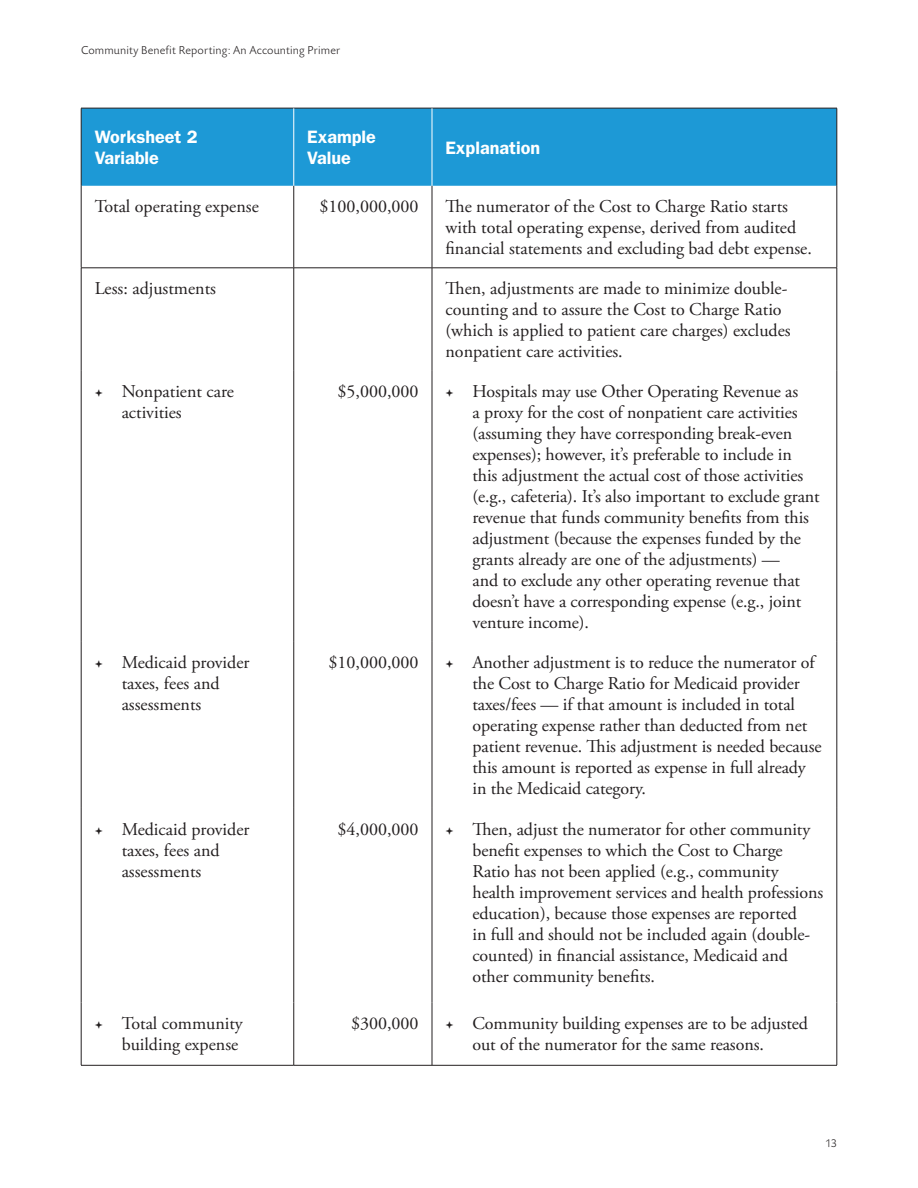
<style>
.page{position:relative;width:918px;height:1188px;background:#fff}
.page>*{position:absolute;margin:0;border:0;box-sizing:border-box;transform-origin:0 0}
.Bullets{font:18px/21px "Adobe Garamond Pro";letter-spacing:-.005em;color:#231f20}
.Body{font:18px/21px "Adobe Garamond Pro";color:#231f20}
.t1{font:600 18px/21.6px "Franklin Gothic";color:#fff}
.t2{font:300 12px "Today SB";letter-spacing:.01em;color:#231f20}
</style>
<div class="page">
<div style="left:82px;top:109px;width:755px;height:77px;background:#1d99d6"></div>
<hr style="left:81px;top:108px;width:213px;height:1px;background:#231f20">
<hr style="left:81px;top:108px;width:1px;height:78px;background:#231f20">
<hr style="left:294px;top:108px;width:138px;height:1px;background:#231f20">
<hr style="left:432px;top:108px;width:405px;height:1px;background:#231f20">
<hr style="left:837px;top:108px;width:1px;height:78px;background:#231f20">
<hr style="left:81px;top:186px;width:1px;height:82px;background:#231f20">
<hr style="left:294px;top:186px;width:1px;height:82px;background:#231f20">
<hr style="left:432px;top:186px;width:1px;height:82px;background:#231f20">
<hr style="left:837px;top:186px;width:1px;height:82px;background:#231f20">
<hr style="left:81px;top:268px;width:213px;height:1px;background:#231f20">
<hr style="left:81px;top:268px;width:1px;height:103px;background:#231f20">
<hr style="left:294px;top:268px;width:138px;height:1px;background:#231f20">
<hr style="left:294px;top:268px;width:1px;height:103px;background:#231f20">
<hr style="left:432px;top:268px;width:405px;height:1px;background:#231f20">
<hr style="left:432px;top:268px;width:1px;height:103px;background:#231f20">
<hr style="left:837px;top:268px;width:1px;height:103px;background:#231f20">
<hr style="left:81px;top:371px;width:1px;height:271px;background:#231f20">
<hr style="left:294px;top:371px;width:1px;height:271px;background:#231f20">
<hr style="left:432px;top:371px;width:1px;height:271px;background:#231f20">
<hr style="left:837px;top:371px;width:1px;height:271px;background:#231f20">
<hr style="left:81px;top:642px;width:1px;height:166px;background:#231f20">
<hr style="left:294px;top:642px;width:1px;height:166px;background:#231f20">
<hr style="left:432px;top:642px;width:1px;height:166px;background:#231f20">
<hr style="left:837px;top:642px;width:1px;height:166px;background:#231f20">
<hr style="left:81px;top:808px;width:1px;height:194px;background:#231f20">
<hr style="left:294px;top:808px;width:1px;height:194px;background:#231f20">
<hr style="left:432px;top:808px;width:1px;height:194px;background:#231f20">
<hr style="left:837px;top:808px;width:1px;height:194px;background:#231f20">
<hr style="left:81px;top:1002px;width:1px;height:63px;background:#231f20">
<hr style="left:294px;top:1002px;width:1px;height:63px;background:#231f20">
<hr style="left:432px;top:1002px;width:1px;height:63px;background:#231f20">
<hr style="left:837px;top:1002px;width:1px;height:63px;background:#231f20">
<hr style="left:81px;top:1065px;width:213px;height:1px;background:#231f20">
<hr style="left:294px;top:1065px;width:138px;height:1px;background:#231f20">
<hr style="left:432px;top:1065px;width:405px;height:1px;background:#231f20">
<hr style="left:294px;top:108px;width:1px;height:78px;background:#fff">
<hr style="left:432px;top:108px;width:1px;height:78px;background:#fff">
<p class="t2" style="left:81px;top:44px;width:261px">Community Benefit Reporting: An Accounting Primer</p>
<p class="t1" style="left:95px;top:126px;width:104px">Worksheet 2<br>Variable</p>
<p class="t1" style="left:307px;top:126px;width:70px">Example<br>Value</p>
<p class="t1" style="left:446px;top:137px;width:96px">Explanation</p>
<p class="Body" style="left:95px;top:197px;width:166px">Total operating expense</p>
<p class="Body" style="left:320px;top:197px;width:100px">$100,000,000</p>
<p class="Body" style="left:446px;top:197px;width:368px">The numerator of the Cost to Charge Ratio starts with total operating expense, derived from audited financial statements and excluding bad debt expense.</p>
<p class="Body" style="left:95px;top:279px;width:123px">Less: adjustments</p>
<p class="Body" style="left:446px;top:279px;width:347px">Then, adjustments are made to minimize double&shy;counting and to assure the Cost to Charge Ratio (which is applied to patient care charges) excludes nonpatient care activities.</p>
<p class="Bullets" style="left:122px;top:382px;width:114px;text-indent:-27px">❖ Nonpatient care activities</p>
<p class="Body" style="left:338px;top:382px;width:82px">$5,000,000</p>
<p class="Bullets" style="left:472px;top:382px;width:349px;text-indent:-27px">❖ Hospitals may use Other Operating Revenue as<br>a proxy for the cost of nonpatient care activities (assuming they have corresponding break-even expenses); however, it’s preferable to include in this adjustment the actual cost of those activities (e.g., cafeteria). It’s also important to exclude grant revenue that funds community benefits from this adjustment (because the expenses funded by the grants already are one of the adjustments) —<br>and to exclude any other operating revenue that doesn’t have a corresponding expense (e.g., joint venture income).</p>
<p class="Bullets" style="left:122px;top:653px;width:129px;text-indent:-27px">❖ Medicaid provider taxes, fees and assessments</p>
<p class="Body" style="left:328px;top:653px;width:91px">$10,000,000</p>
<p class="Bullets" style="left:472px;top:653px;width:351px;text-indent:-27px">❖ Another adjustment is to reduce the numerator of the Cost to Charge Ratio for Medicaid provider taxes/fees — if that amount is included in total operating expense rather than deducted from net patient revenue. This adjustment is needed because this amount is reported as expense in full already in the Medicaid category.</p>
<p class="Bullets" style="left:122px;top:819px;width:129px;text-indent:-27px">❖ Medicaid provider taxes, fees and assessments</p>
<p class="Body" style="left:338px;top:819px;width:82px">$4,000,000</p>
<p class="Bullets" style="left:472px;top:819px;width:352px;text-indent:-27px">❖ Then, adjust the numerator for other community benefit expenses to which the Cost to Charge Ratio has not been applied (e.g., community health improvement services and health professions education), because those expenses are reported<br>in full and should not be included again (double&shy;counted) in financial assistance, Medicaid and other community benefits.</p>
<p class="Bullets" style="left:95px;top:1013px;width:150px;text-align:right">❖ Total community building expense</p>
<p class="Body" style="left:351px;top:1013px;width:69px">$300,000</p>
<p class="Bullets" style="left:472px;top:1013px;width:337px;text-indent:-27px">❖ Community building expenses are to be adjusted out of the numerator for the same reasons.</p>
<p class="t2" style="left:825px;top:1137px;width:13px">13</p>
</div>
